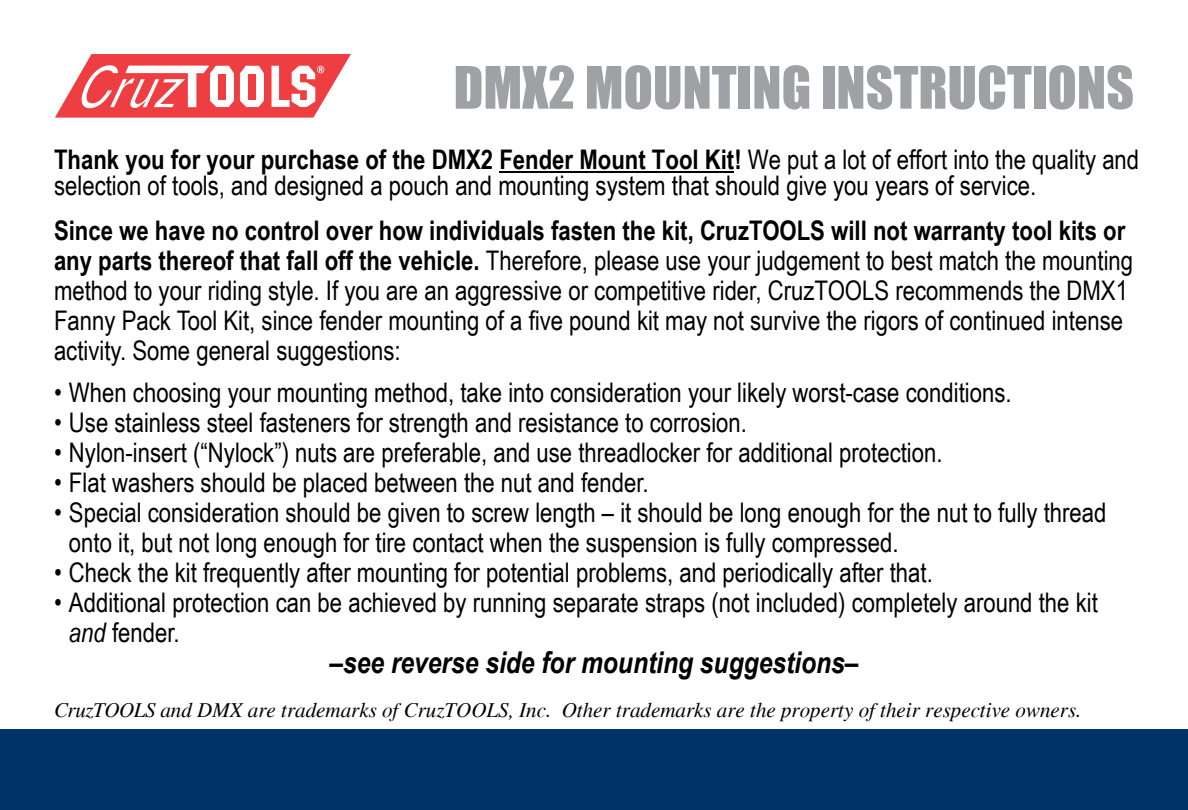
<style>
.page{position:relative;width:1188px;height:810px;background:#fff}
.page>*{position:absolute;margin:0;border:0;box-sizing:border-box;transform-origin:0 0}
.t1{font:54px "Impact";color:#9fa1a4}
.t2{font:italic 700 30px "Arial Narrow";color:#000}
.t3{font:27px/30px "Arial Narrow";color:#000}
.t4{font:italic 21px "Times";color:#000}
.s1{font-weight:700}
.s2{font-style:italic}
</style>
<div class="page">
<div style="left:0;top:729px;width:1188px;height:81px;background:#003468"></div>
<hr style="left:499px;top:171px;width:235px;height:2px;background:#000">
<svg style="left:55px;top:54px;width:296px;height:64px"></svg>
<h1 class="t1" style="left:454px;top:46px;width:682px">DMX2 MOUNTING INSTRUCTIONS</h1>
<p class="t3" style="left:54px;top:146px;width:1087px;line-height:26.1px"><span class="s1">Thank you for your purchase of the DMX2 Fender Mount Tool Kit!</span> We put a lot of effort into the quality and selection of tools, and designed a pouch and mounting system that should give you years of service.</p>
<p class="t3" style="left:54px;top:215px;width:1081px"><span class="s1">Since we have no control over how individuals fasten the kit, CruzTOOLS will not warranty tool kits or any parts thereof that fall off the vehicle.</span> Therefore, please use your judgement to best match the mounting method to your riding style. If you are an aggressive or competitive rider, CruzTOOLS recommends the DMX1<br>Fanny Pack Tool Kit, since fender mounting of a five pound kit may not survive the rigors of continued intense activity. Some general suggestions:</p>
<p class="t3" style="left:54px;top:377px;width:959px">• When choosing your mounting method, take into consideration your likely worst-case conditions.</p>
<p class="t3" style="left:54px;top:407px;width:695px">• Use stainless steel fasteners for strength and resistance to corrosion.</p>
<p class="t3" style="left:54px;top:437px;width:890px">• Nylon-insert (“Nylock”) nuts are preferable, and use threadlocker for additional protection.</p>
<p class="t3" style="left:54px;top:467px;width:596px">• Flat washers should be placed between the nut and fender.</p>
<p class="t3" style="left:69px;top:497px;width:1039px;text-indent:-15px">• Special consideration should be given to screw length – it should be long enough for the nut to fully thread onto it, but not long enough for tire contact when the suspension is fully compressed.</p>
<p class="t3" style="left:54px;top:557px;width:880px">• Check the kit frequently after mounting for potential problems, and periodically after that.</p>
<p class="t3" style="left:69px;top:587px;width:1030px;text-indent:-15px">• Additional protection can be achieved by running separate straps (not included) completely around the kit <span class="s2">and</span> fender.</p>
<p class="t2" style="left:329px;top:640px;width:531px">–see reverse side for mounting suggestions–</p>
<p class="t4" style="left:54px;top:698px;width:1029px">CruzTOOLS and DMX are trademarks of CruzTOOLS, Inc. Other trademarks are the property of their respective owners.</p>
</div>
